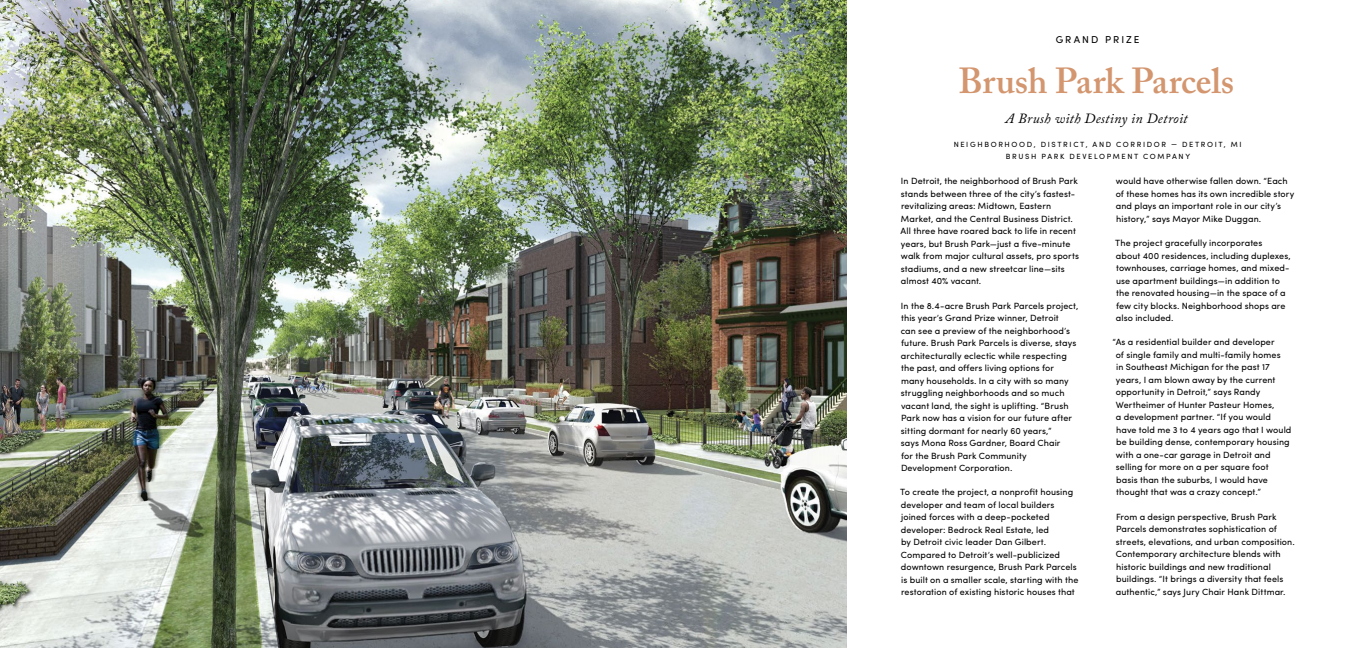
<style>
.page{position:relative;width:1349px;height:648px;background:#fff}
.page>*{position:absolute;margin:0;border:0;box-sizing:border-box;transform-origin:0 0}
.t1{font:600 36px "Adobe Caslon Pro";letter-spacing:-.005em;color:#d3966f}
.t2{font:italic 14px "Adobe Caslon Pro";letter-spacing:.02em;color:#000}
.t3{font:10px "Sofia Pro";letter-spacing:.205em;color:#000}
.t4{font:9px/12.5px "Sofia Pro";letter-spacing:.01em;color:#000}
.t5{font:7.5px/12px "Sofia Pro";letter-spacing:.22em;color:#000;text-align:center}
</style>
<div class="page">
<img style="left:0;top:0;width:846px;height:648px">
<p class="t3" style="left:1055px;top:32px;width:85px">GRAND PRIZE</p>
<h1 class="t1" style="left:958px;top:60px;width:277px">Brush Park Parcels</h1>
<h2 class="t2" style="left:1005px;top:110px;width:184px">A Brush with Destiny in Detroit</h2>
<p class="t5" style="left:953px;top:138px;width:289px">NEIGHBORHOOD, DISTRICT, AND CORRIDOR — DETROIT, MI<br>BRUSH PARK DEVELOPMENT COMPANY</p>
<p class="t4" style="left:900px;top:174px;width:180px">In Detroit, the neighborhood of Brush Park stands between three of the city’s fastest&shy;revitalizing areas: Midtown, Eastern Market, and the Central Business District.<br>All three have roared back to life in recent years, but Brush Park—just a five-minute walk from major cultural assets, pro sports stadiums, and a new streetcar line—sits almost 40% vacant.</p>
<p class="t4" style="left:900px;top:299px;width:179px">In the 8.4-acre Brush Park Parcels project, this year’s Grand Prize winner, Detroit<br>can see a preview of the neighborhood’s future. Brush Park Parcels is diverse, stays architecturally eclectic while respecting the past, and offers living options for many households. In a city with so many struggling neighborhoods and so much vacant land, the sight is uplifting. “Brush Park now has a vision for our future after sitting dormant for nearly 60 years,”<br>says Mona Ross Gardner, Board Chair<br>for the Brush Park Community Development Corporation.</p>
<p class="t4" style="left:900px;top:485px;width:179px">To create the project, a nonprofit housing developer and team of local builders joined forces with a deep-pocketed developer: Bedrock Real Estate, led<br>by Detroit civic leader Dan Gilbert.<br>Compared to Detroit’s well-publicized downtown resurgence, Brush Park Parcels is built on a smaller scale, starting with the restoration of existing historic houses that</p>
<p class="t4" style="left:1115px;top:174px;width:180px">would have otherwise fallen down. “Each of these homes has its own incredible story and plays an important role in our city’s history,” says Mayor Mike Duggan.</p>
<p class="t4" style="left:1115px;top:236px;width:177px">The project gracefully incorporates<br>about 400 residences, including duplexes, townhouses, carriage homes, and mixed&shy;use apartment buildings—in addition to the renovated housing—in the space of a few city blocks. Neighborhood shops are also included.</p>
<p class="t4" style="left:1115px;top:335px;width:177px;text-indent:-3px">“As a residential builder and developer<br>of single family and multi-family homes<br>in Southeast Michigan for the past 17 years, I am blown away by the current opportunity in Detroit,” says Randy Wertheimer of Hunter Pasteur Homes,<br>a development partner. “If you would have told me 3 to 4 years ago that I would be building dense, contemporary housing with a one-car garage in Detroit and selling for more on a per square foot basis than the suburbs, I would have thought that was a crazy concept.”</p>
<p class="t4" style="left:1115px;top:510px;width:180px">From a design perspective, Brush Park Parcels demonstrates sophistication of streets, elevations, and urban composition.<br>Contemporary architecture blends with historic buildings and new traditional buildings. “It brings a diversity that feels authentic,” says Jury Chair Hank Dittmar.</p>
</div>
